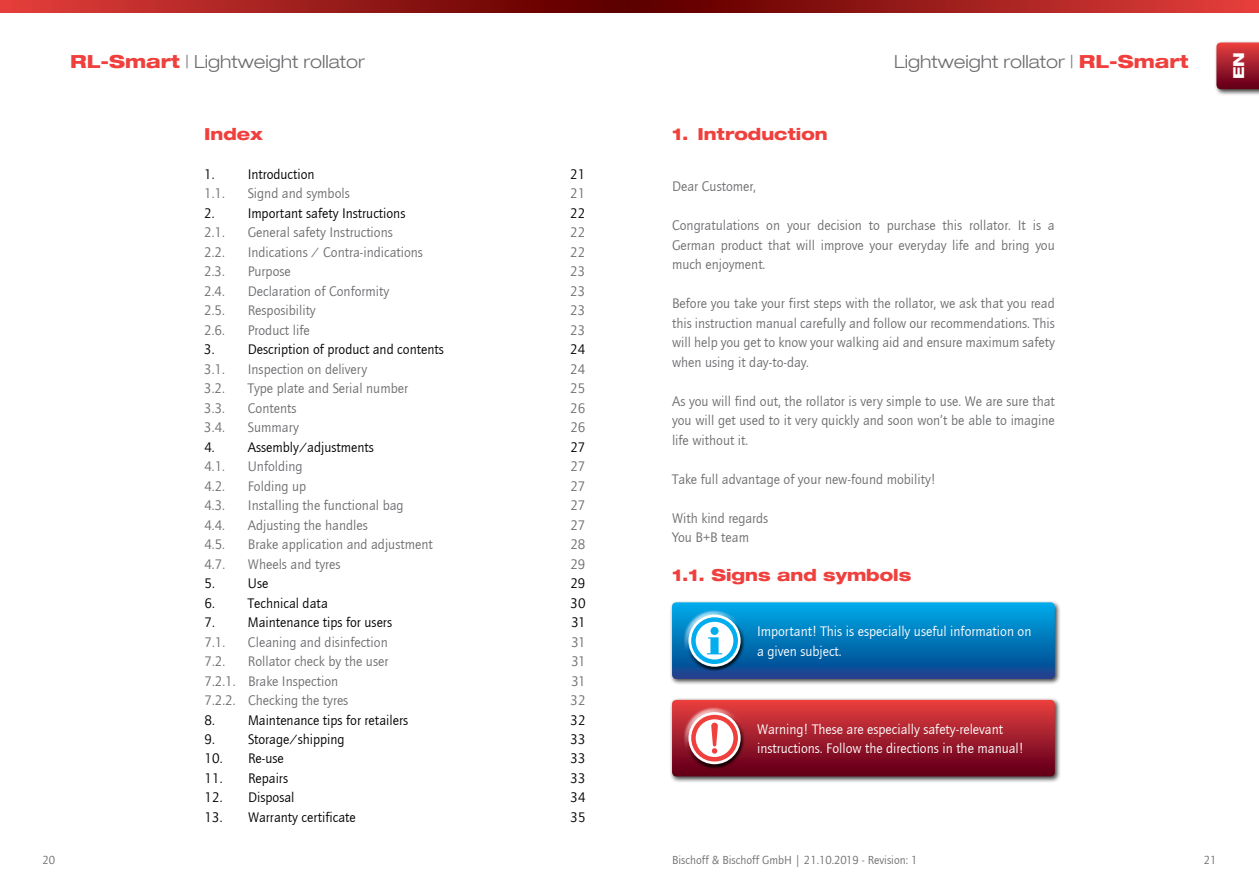
<style>
.page{position:relative;width:1259px;height:893px;background:#fff}
.page>*{position:absolute;margin:0;border:0;box-sizing:border-box;transform-origin:0 0}
.t1{font:300 18px "Helve Neu Lig Ext";color:#6d6e71}
.t2{font:800 16.5px "Helve Neu Hea Ext";color:#ef403d}
.t3{font:800 15px "Helve Neu Hea Ext";color:#fff}
.t4{font:14.25px/19.5px "Quay Sans";color:#6d6e71;text-align:justify}
.t5{font:14.25px "Quay Sans";color:#000}
.t6{font:14.25px/19.5px "Quay Sans";color:#fff}
.t7{font:12px "Quay Sans";color:#6d6e71}
.s1{font-family:"Helve Neu Hea Ext";font-weight:800;color:#ef403d}
</style>
<div class="page">
<svg style="left:0;top:0;width:629px;height:12px;background:#9d1d1b"></svg>
<svg style="left:629px;top:0;width:630px;height:12px;background:#9e1d1b"></svg>
<div style="left:1213px;top:40px;width:46px;height:56px;background:#000;opacity:.75"></div>
<svg style="left:1216px;top:43px;width:43px;height:46px;background:#a31f2e"></svg>
<div style="left:669px;top:600px;width:392px;height:86px;background:#000;opacity:.75"></div>
<svg style="left:672px;top:602px;width:382px;height:77px;background:#127dbd"></svg>
<div style="left:710px;top:627px;width:8px;height:8px;background:#00aeef;border-radius:50%"></div>
<div style="left:669px;top:697px;width:392px;height:86px;background:#000;opacity:.75"></div>
<svg style="left:672px;top:700px;width:382px;height:76px;background:#a72936"></svg>
<div style="left:691px;top:715px;width:47px;height:46px;border:4px solid #ef403d;border-radius:50%"></div>
<p class="t1" style="left:70px;top:50px;width:296px"><span class="s1">RL-Smart</span> | Lightweight rollator</p>
<p class="t1" style="left:894px;top:50px;width:296px">Lightweight rollator | <span class="s1">RL-Smart</span></p>
<p class="t3" style="left:1229px;top:79px;width:28px;rotate:-90deg">EN</p>
<p class="t2" style="left:204px;top:123px;width:60px">Index</p>
<p class="t5" style="left:204px;top:166px;width:112px">1. Introduction</p>
<p class="t5" style="left:570px;top:166px;width:17px">21</p>
<p class="t4" style="left:204px;top:184px;width:22px">1.1.</p>
<p class="t4" style="left:248px;top:184px;width:104px">Signd and symbols</p>
<p class="t4" style="left:570px;top:184px;width:17px">21</p>
<p class="t5" style="left:204px;top:205px;width:203px">2. Important safety Instructions</p>
<p class="t5" style="left:570px;top:205px;width:17px">22</p>
<p class="t4" style="left:204px;top:223px;width:22px">2.1.</p>
<p class="t4" style="left:248px;top:223px;width:147px">General safety Instructions</p>
<p class="t4" style="left:570px;top:223px;width:17px">22</p>
<p class="t4" style="left:204px;top:242px;width:22px">2.2.</p>
<p class="t4" style="left:248px;top:242px;width:177px">Indications / Contra-indications</p>
<p class="t4" style="left:570px;top:242px;width:17px">22</p>
<p class="t4" style="left:204px;top:262px;width:22px">2.3.</p>
<p class="t4" style="left:248px;top:262px;width:45px">Purpose</p>
<p class="t4" style="left:570px;top:262px;width:17px">23</p>
<p class="t4" style="left:204px;top:281px;width:22px">2.4.</p>
<p class="t4" style="left:248px;top:281px;width:143px">Declaration of Conformity</p>
<p class="t4" style="left:570px;top:281px;width:17px">23</p>
<p class="t4" style="left:204px;top:301px;width:22px">2.5.</p>
<p class="t4" style="left:248px;top:301px;width:69px">Resposibility</p>
<p class="t4" style="left:570px;top:301px;width:17px">23</p>
<p class="t4" style="left:204px;top:320px;width:22px">2.6.</p>
<p class="t4" style="left:248px;top:320px;width:63px">Product life</p>
<p class="t4" style="left:570px;top:320px;width:17px">23</p>
<p class="t5" style="left:204px;top:342px;width:241px">3. Description of product and contents</p>
<p class="t5" style="left:570px;top:342px;width:17px">24</p>
<p class="t4" style="left:204px;top:359px;width:22px">3.1.</p>
<p class="t4" style="left:248px;top:359px;width:121px">Inspection on delivery</p>
<p class="t4" style="left:570px;top:359px;width:17px">24</p>
<p class="t4" style="left:204px;top:379px;width:22px">3.2.</p>
<p class="t4" style="left:248px;top:379px;width:162px">Type plate and Serial number</p>
<p class="t4" style="left:570px;top:379px;width:17px">25</p>
<p class="t4" style="left:204px;top:398px;width:22px">3.3.</p>
<p class="t4" style="left:248px;top:398px;width:50px">Contents</p>
<p class="t4" style="left:570px;top:398px;width:17px">26</p>
<p class="t4" style="left:204px;top:418px;width:22px">3.4.</p>
<p class="t4" style="left:248px;top:418px;width:53px">Summary</p>
<p class="t4" style="left:570px;top:418px;width:17px">26</p>
<p class="t5" style="left:204px;top:439px;width:171px">4. Assembly/adjustments</p>
<p class="t5" style="left:570px;top:439px;width:17px">27</p>
<p class="t4" style="left:204px;top:457px;width:22px">4.1.</p>
<p class="t4" style="left:248px;top:457px;width:56px">Unfolding</p>
<p class="t4" style="left:570px;top:457px;width:17px">27</p>
<p class="t4" style="left:204px;top:476px;width:22px">4.2.</p>
<p class="t4" style="left:248px;top:476px;width:60px">Folding up</p>
<p class="t4" style="left:570px;top:476px;width:17px">27</p>
<p class="t4" style="left:204px;top:496px;width:22px">4.3.</p>
<p class="t4" style="left:248px;top:496px;width:157px">Installing the functional bag</p>
<p class="t4" style="left:570px;top:496px;width:17px">27</p>
<p class="t4" style="left:204px;top:515px;width:22px">4.4.</p>
<p class="t4" style="left:248px;top:515px;width:121px">Adjusting the handles</p>
<p class="t4" style="left:570px;top:515px;width:17px">27</p>
<p class="t4" style="left:204px;top:535px;width:22px">4.5.</p>
<p class="t4" style="left:248px;top:535px;width:186px">Brake application and adjustment</p>
<p class="t4" style="left:570px;top:535px;width:17px">28</p>
<p class="t4" style="left:204px;top:554px;width:22px">4.7.</p>
<p class="t4" style="left:248px;top:554px;width:94px">Wheels and tyres</p>
<p class="t4" style="left:570px;top:554px;width:17px">29</p>
<p class="t5" style="left:204px;top:575px;width:65px">5. Use</p>
<p class="t5" style="left:570px;top:575px;width:17px">29</p>
<p class="t5" style="left:204px;top:595px;width:125px">6. Technical data</p>
<p class="t5" style="left:570px;top:595px;width:17px">30</p>
<p class="t5" style="left:204px;top:614px;width:189px">7. Maintenance tips for users</p>
<p class="t5" style="left:571px;top:614px;width:15px">31</p>
<p class="t4" style="left:204px;top:632px;width:22px">7.1.</p>
<p class="t4" style="left:248px;top:632px;width:141px">Cleaning and disinfection</p>
<p class="t4" style="left:571px;top:632px;width:15px">31</p>
<p class="t4" style="left:204px;top:652px;width:22px">7.2.</p>
<p class="t4" style="left:248px;top:652px;width:142px">Rollator check by the user</p>
<p class="t4" style="left:571px;top:652px;width:15px">31</p>
<p class="t4" style="left:204px;top:671px;width:135px">7.2.1. Brake Inspection</p>
<p class="t4" style="left:571px;top:671px;width:15px">31</p>
<p class="t4" style="left:204px;top:691px;width:145px">7.2.2. Checking the tyres</p>
<p class="t4" style="left:570px;top:691px;width:17px">32</p>
<p class="t5" style="left:204px;top:712px;width:205px">8. Maintenance tips for retailers</p>
<p class="t5" style="left:570px;top:712px;width:17px">32</p>
<p class="t5" style="left:204px;top:731px;width:142px">9. Storage/shipping</p>
<p class="t5" style="left:570px;top:731px;width:17px">33</p>
<p class="t5" style="left:204px;top:751px;width:81px">10. Re-use</p>
<p class="t5" style="left:570px;top:751px;width:17px">33</p>
<p class="t5" style="left:204px;top:770px;width:85px">11. Repairs</p>
<p class="t5" style="left:570px;top:770px;width:17px">33</p>
<p class="t5" style="left:204px;top:790px;width:91px">12. Disposal</p>
<p class="t5" style="left:570px;top:790px;width:17px">34</p>
<p class="t5" style="left:204px;top:809px;width:153px">13. Warranty certificate</p>
<p class="t5" style="left:570px;top:809px;width:17px">35</p>
<p class="t2" style="left:672px;top:123px;width:157px">1. Introduction</p>
<p class="t4" style="left:672px;top:177px;width:85px">Dear Customer,</p>
<p class="t4" style="left:672px;top:216px;width:384px">Congratulations on your decision to purchase this rollator. It is a German product that will improve your everyday life and bring you much enjoyment.</p>
<p class="t4" style="left:672px;top:294px;width:384px">Before you take your first steps with the rollator, we ask that you read this instruction manual carefully and follow our recommendations. This will help you get to know your walking aid and ensure maximum safety when using it day-to-day.</p>
<p class="t4" style="left:672px;top:392px;width:384px">As you will find out, the rollator is very simple to use. We are sure that you will get used to it very quickly and soon won’t be able to imagine life without it.</p>
<p class="t4" style="left:672px;top:470px;width:265px">Take full advantage of your new-found mobility!</p>
<p class="t4" style="left:672px;top:509px;width:98px">With kind regards<br>You B+B team</p>
<p class="t2" style="left:672px;top:565px;width:241px">1.1. Signs and symbols</p>
<p class="t6" style="left:757px;top:622px;width:276px">Important! This is especially useful information on a given subject.</p>
<p class="t6" style="left:757px;top:719px;width:268px">Warning! These are especially safety-relevant instructions. Follow the directions in the manual!</p>
<p class="t7" style="left:672px;top:853px;width:247px">Bischoff &amp; Bischoff GmbH | 21.10.2019 - Revision: 1</p>
<p class="t7" style="left:43px;top:853px;width:14px">20</p>
<p class="t7" style="left:1203px;top:853px;width:14px">21</p>
</div>
